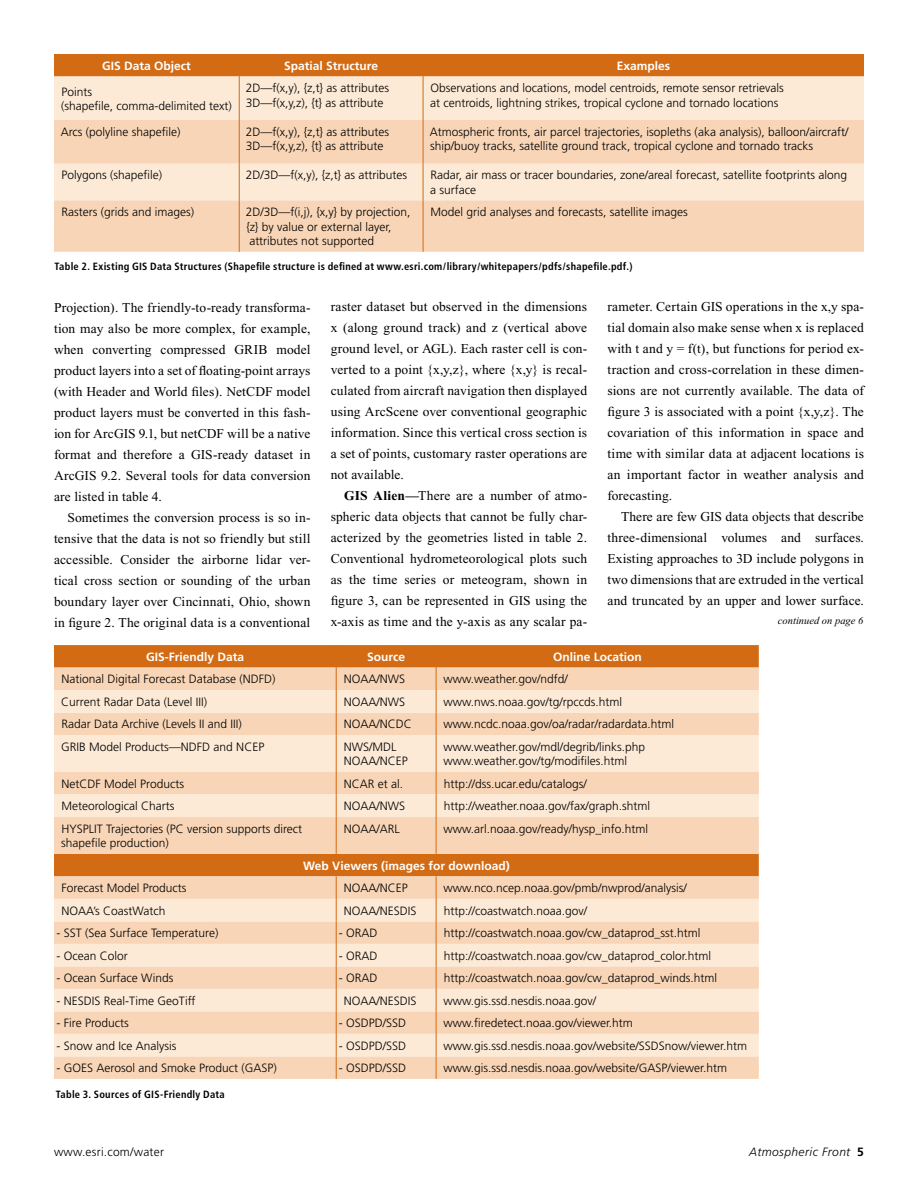
<style>
.page{position:relative;width:918px;height:1188px;background:#fff}
.page>*{position:absolute;margin:0;border:0;box-sizing:border-box;transform-origin:0 0}
.t1{font:13.5px/21px "Times New Roman";letter-spacing:.01em;color:#000;text-align:justify}
.t2{font:300 12px/14.4px "Frutiger";color:#000}
.t3{font:700 12px "Frutiger";color:#fff}
.t4{font:300 12px "Frutiger";letter-spacing:.02em;color:#000}
.t5{font:italic 300 12px "Frutiger";letter-spacing:.035em;color:#000}
.t6{font:700 condensed 10.5px "Frutiger";letter-spacing:.025em;color:#000}
.t7{font:italic 10.5px "Times New Roman";color:#000}
.s1{font-weight:700}
</style>
<div class="page">
<div style="left:54px;top:76px;width:810px;height:44px;background:#fce9d6"></div>
<svg style="left:54px;top:120px;width:810px;height:132px;fill:#f8d5b6"></svg>
<div style="left:54px;top:54px;width:810px;height:22px;background:#d36b14"></div>
<hr style="left:239px;top:76px;width:1px;height:44px;background:#d36b14">
<hr style="left:423px;top:76px;width:1px;height:44px;background:#d36b14">
<hr style="left:239px;top:120px;width:1px;height:44px;background:#d36b14">
<hr style="left:423px;top:120px;width:1px;height:44px;background:#d36b14">
<hr style="left:239px;top:164px;width:1px;height:36px;background:#d36b14">
<hr style="left:423px;top:164px;width:1px;height:36px;background:#d36b14">
<hr style="left:239px;top:200px;width:1px;height:52px;background:#d36b14">
<hr style="left:423px;top:200px;width:1px;height:52px;background:#d36b14">
<svg style="left:54px;top:645px;width:705px;height:23px;fill:#d36b14"></svg>
<div style="left:54px;top:668px;width:705px;height:411px;background:#f8d5b6"></div>
<svg style="left:54px;top:690px;width:705px;height:366px;fill:#f8d5b6"></svg>
<svg style="left:336px;top:645px;width:1px;height:90px"></svg>
<svg style="left:436px;top:645px;width:1px;height:90px"></svg>
<hr style="left:336px;top:735px;width:1px;height:37px;background:#d36b14">
<hr style="left:436px;top:735px;width:1px;height:37px;background:#d36b14">
<svg style="left:336px;top:772px;width:1px;height:45px"></svg>
<svg style="left:436px;top:772px;width:1px;height:45px"></svg>
<hr style="left:336px;top:817px;width:1px;height:37px;background:#d36b14">
<hr style="left:436px;top:817px;width:1px;height:37px;background:#d36b14">
<svg style="left:336px;top:876px;width:1px;height:203px"></svg>
<svg style="left:436px;top:876px;width:1px;height:203px"></svg>
<p class="t3" style="left:102px;top:59px;width:90px">GIS Data Object</p>
<p class="t3" style="left:284px;top:59px;width:95px">Spatial Structure</p>
<p class="t3" style="left:617px;top:59px;width:55px">Examples</p>
<p class="t2" style="left:61px;top:84px;width:172px">Points<br>(shapefile, comma-delimited text)</p>
<p class="t2" style="left:246px;top:81px;width:145px">2D—f(x,y), {z,t} as attributes<br>3D—f(x,y,z), {t} as attribute</p>
<p class="t2" style="left:430px;top:81px;width:355px">Observations and locations, model centroids, remote sensor retrievals at centroids, lightning strikes, tropical cyclone and tornado locations</p>
<p class="t2" style="left:61px;top:125px;width:121px">Arcs (polyline shapefile)</p>
<p class="t2" style="left:246px;top:125px;width:145px">2D—f(x,y), {z,t} as attributes<br>3D—f(x,y,z), {t} as attribute</p>
<p class="t2" style="left:430px;top:125px;width:420px">Atmospheric fronts, air parcel trajectories, isopleths (aka analysis), balloon/aircraft/ ship/buoy tracks, satellite ground track, tropical cyclone and tornado tracks</p>
<p class="t2" style="left:62px;top:168px;width:102px">Polygons (shapefile)</p>
<p class="t2" style="left:246px;top:168px;width:163px">2D/3D—f(x,y), {z,t} as attributes</p>
<p class="t2" style="left:430px;top:168px;width:418px">Radar, air mass or tracer boundaries, zone/areal forecast, satellite footprints along a surface</p>
<p class="t2" style="left:61px;top:205px;width:134px">Rasters (grids and images)</p>
<p class="t2" style="left:246px;top:205px;width:166px">2D/3D—f(i,j), {x,y} by projection, {z} by value or external layer, attributes not supported</p>
<p class="t2" style="left:431px;top:205px;width:259px">Model grid analyses and forecasts, satellite images</p>
<p class="t6" style="left:55px;top:261px;width:580px">Table 2. Existing GIS Data Structures (Shapefile structure is defined at www.esri.com/library/whitepapers/pdfs/shapefile.pdf.)</p>
<p class="t1" style="left:54px;top:297px;width:258px">Projection). The friendly-to-ready transforma&shy;tion may also be more complex, for example, when converting compressed GRIB model product layers into a set of floating-point arrays (with Header and World files). NetCDF model product layers must be converted in this fash&shy;ion for ArcGIS 9.1, but netCDF will be a native format and therefore a GIS-ready dataset in ArcGIS 9.2. Several tools for data conversion are listed in table 4.</p>
<p class="t1" style="left:54px;top:507px;width:258px;text-indent:14px">Sometimes the conversion process is so in&shy;tensive that the data is not so friendly but still accessible. Consider the airborne lidar ver&shy;tical cross section or sounding of the urban boundary layer over Cincinnati, Ohio, shown in figure 2. The original data is a conventional</p>
<p class="t1" style="left:331px;top:296px;width:258px">raster dataset but observed in the dimensions x (along ground track) and z (vertical above ground level, or AGL). Each raster cell is con&shy;verted to a point {x,y,z}, where {x,y} is recal&shy;culated from aircraft navigation then displayed using ArcScene over conventional geographic information. Since this vertical cross section is a set of points, customary raster operations are not available.</p>
<p class="t1" style="left:331px;top:485px;width:258px;text-indent:14px"><span class="s1">GIS Alien—</span>There are a number of atmo&shy;spheric data objects that cannot be fully char&shy;acterized by the geometries listed in table 2.<br>Conventional hydrometeorological plots such as the time series or meteogram, shown in figure 3, can be represented in GIS using the x-axis as time and the y-axis as any scalar pa-</p>
<p class="t1" style="left:608px;top:296px;width:258px">rameter. Certain GIS operations in the x,y spa&shy;tial domain also make sense when x is replaced with t and y = f(t), but functions for period ex&shy;traction and cross-correlation in these dimen&shy;sions are not currently available. The data of figure 3 is associated with a point {x,y,z}. The covariation of this information in space and time with similar data at adjacent locations is an important factor in weather analysis and forecasting.</p>
<p class="t1" style="left:608px;top:506px;width:258px;text-indent:14px">There are few GIS data objects that describe three-dimensional volumes and surfaces.<br>Existing approaches to 3D include polygons in two dimensions that are extruded in the vertical and truncated by an upper and lower surface.</p>
<p class="t7" style="left:778px;top:615px;width:87px">continued on page 6</p>
<p class="t3" style="left:146px;top:650px;width:100px">GIS-Friendly Data</p>
<p class="t3" style="left:367px;top:650px;width:39px">Source</p>
<p class="t3" style="left:553px;top:650px;width:90px">Online Location</p>
<p class="t2" style="left:62px;top:672px;width:215px">National Digital Forecast Database (NDFD)</p>
<p class="t2" style="left:344px;top:672px;width:63px">NOAA/NWS</p>
<p class="t2" style="left:444px;top:672px;width:126px">www.weather.gov/ndfd/</p>
<p class="t2" style="left:61px;top:695px;width:147px">Current Radar Data (Level III)</p>
<p class="t2" style="left:344px;top:695px;width:63px">NOAA/NWS</p>
<p class="t2" style="left:444px;top:695px;width:180px">www.nws.noaa.gov/tg/rpccds.html</p>
<p class="t2" style="left:61px;top:717px;width:182px">Radar Data Archive (Levels II and III)</p>
<p class="t2" style="left:344px;top:717px;width:70px">NOAA/NCDC</p>
<p class="t2" style="left:444px;top:717px;width:232px">www.ncdc.noaa.gov/oa/radar/radardata.html</p>
<p class="t2" style="left:61px;top:740px;width:205px">GRIB Model Products—NDFD and NCEP</p>
<p class="t2" style="left:344px;top:740px;width:66px">NWS/MDL<br>NOAA/NCEP</p>
<p class="t2" style="left:444px;top:740px;width:203px">www.weather.gov/mdl/degrib/links.php www.weather.gov/tg/modifiles.html</p>
<p class="t2" style="left:62px;top:777px;width:124px">NetCDF Model Products</p>
<p class="t2" style="left:344px;top:777px;width:61px">NCAR et al.</p>
<p class="t2" style="left:444px;top:777px;width:144px">http://dss.ucar.edu/catalogs/</p>
<p class="t2" style="left:62px;top:799px;width:115px">Meteorological Charts</p>
<p class="t2" style="left:344px;top:799px;width:63px">NOAA/NWS</p>
<p class="t2" style="left:444px;top:799px;width:208px">http://weather.noaa.gov/fax/graph.shtml</p>
<p class="t2" style="left:61px;top:822px;width:243px">HYSPLIT Trajectories (PC version supports direct shapefile production)</p>
<p class="t2" style="left:344px;top:822px;width:58px">NOAA/ARL</p>
<p class="t2" style="left:444px;top:822px;width:206px">www.arl.noaa.gov/ready/hysp_info.html</p>
<p class="t3" style="left:303px;top:858px;width:208px">Web Viewers (images for download)</p>
<p class="t2" style="left:62px;top:881px;width:126px">Forecast Model Products</p>
<p class="t2" style="left:344px;top:881px;width:66px">NOAA/NCEP</p>
<p class="t2" style="left:444px;top:881px;width:245px">www.nco.ncep.noaa.gov/pmb/nwprod/analysis/</p>
<p class="t2" style="left:62px;top:903px;width:105px">NOAA’s CoastWatch</p>
<p class="t2" style="left:344px;top:903px;width:74px">NOAA/NESDIS</p>
<p class="t2" style="left:444px;top:903px;width:145px">http://coastwatch.noaa.gov/</p>
<p class="t2" style="left:57px;top:926px;width:163px">- SST (Sea Surface Temperature)</p>
<p class="t2" style="left:339px;top:926px;width:40px">- ORAD</p>
<p class="t2" style="left:444px;top:926px;width:258px">http://coastwatch.noaa.gov/cw_dataprod_sst.html</p>
<p class="t2" style="left:57px;top:948px;width:73px">- Ocean Color</p>
<p class="t2" style="left:339px;top:948px;width:40px">- ORAD</p>
<p class="t2" style="left:444px;top:948px;width:269px">http://coastwatch.noaa.gov/cw_dataprod_color.html</p>
<p class="t2" style="left:57px;top:971px;width:118px">- Ocean Surface Winds</p>
<p class="t2" style="left:339px;top:971px;width:40px">- ORAD</p>
<p class="t2" style="left:444px;top:971px;width:275px">http://coastwatch.noaa.gov/cw_dataprod_winds.html</p>
<p class="t2" style="left:57px;top:993px;width:141px">- NESDIS Real-Time GeoTiff</p>
<p class="t2" style="left:344px;top:993px;width:74px">NOAA/NESDIS</p>
<p class="t2" style="left:444px;top:993px;width:154px">www.gis.ssd.nesdis.noaa.gov/</p>
<p class="t2" style="left:57px;top:1016px;width:74px">- Fire Products</p>
<p class="t2" style="left:339px;top:1016px;width:69px">- OSDPD/SSD</p>
<p class="t2" style="left:444px;top:1016px;width:191px">www.firedetect.noaa.gov/viewer.htm</p>
<p class="t2" style="left:57px;top:1038px;width:122px">- Snow and Ice Analysis</p>
<p class="t2" style="left:339px;top:1038px;width:69px">- OSDPD/SSD</p>
<p class="t2" style="left:444px;top:1038px;width:305px">www.gis.ssd.nesdis.noaa.gov/website/SSDSnow/viewer.htm</p>
<p class="t2" style="left:57px;top:1061px;width:222px">- GOES Aerosol and Smoke Product (GASP)</p>
<p class="t2" style="left:339px;top:1061px;width:69px">- OSDPD/SSD</p>
<p class="t2" style="left:444px;top:1061px;width:285px">www.gis.ssd.nesdis.noaa.gov/website/GASP/viewer.htm</p>
<p class="t6" style="left:56px;top:1088px;width:170px">Table 3. Sources of GIS-Friendly Data</p>
<p class="t4" style="left:54px;top:1145px;width:112px">www.esri.com/water</p>
<p class="t5" style="left:749px;top:1145px;width:103px">Atmospheric Front</p>
</div>
